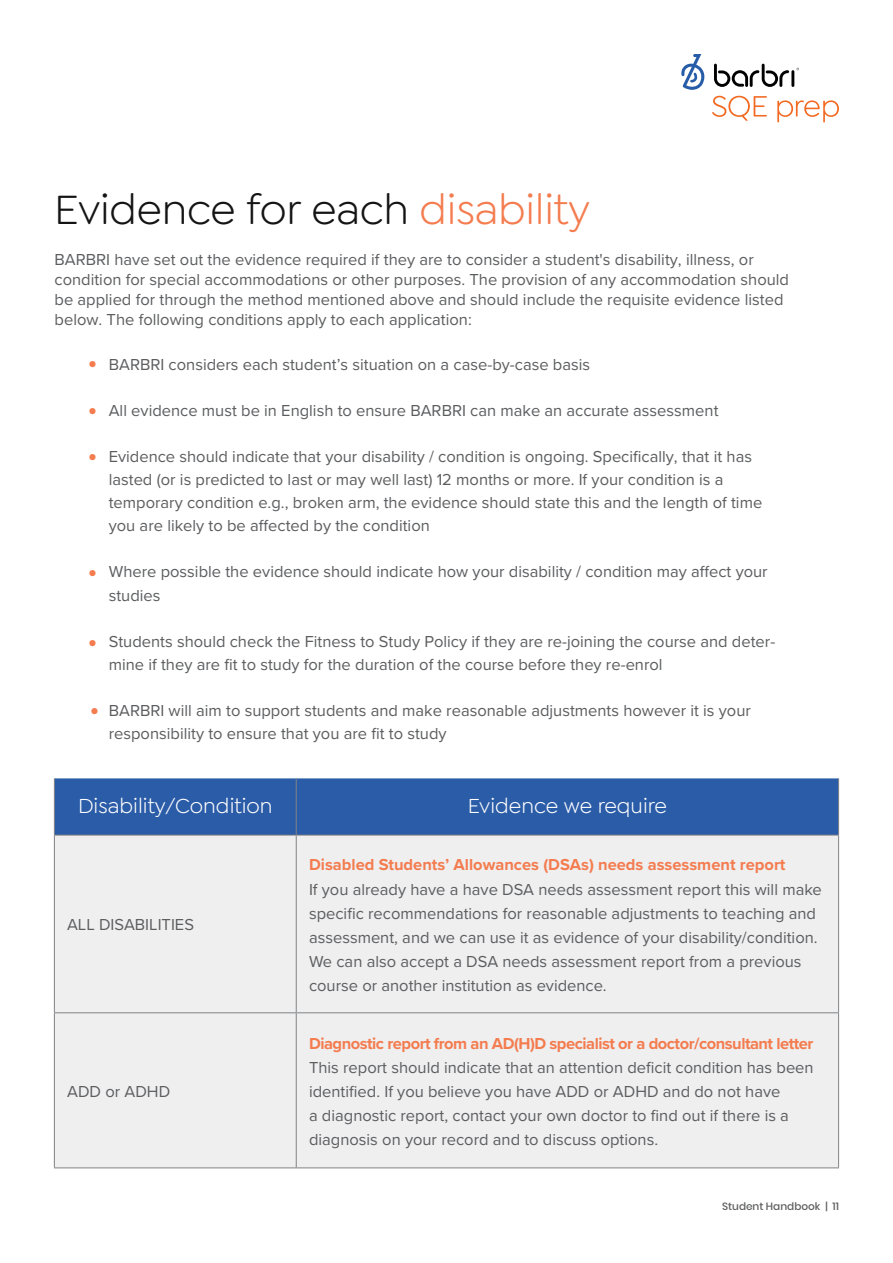
<style>
.page{position:relative;width:893px;height:1263px;background:#fff}
.page>*{position:absolute;margin:0;border:0;box-sizing:border-box;transform-origin:0 0}
.t1{font:43.5px "Goldplay";letter-spacing:-.005em;color:#141414}
.t2{font:21.6px "Goldplay";color:#fff}
.t3{font:16.5px/24px "Proxima Nova";color:#5c5d5f}
.t4{font:700 16.5px "Proxima Nova";letter-spacing:-.03em;color:#f47c4f}
.t5{font:700 16.5px "Proxima Nova";color:#f47c4f}
.t6{font:16.5px "Lato";color:#f47c4f}
.t7{font:500 10.5px "Poppins";color:#5e5f61}
.s1{color:#f47c4f}
.s2{font-family:"Lato";color:#f47c4f}
</style>
<div class="page">
<svg style="left:681px;top:54px;width:24px;height:36px"></svg>
<hr style="left:791px;top:70px;width:3px;height:17px;background:#000">
<svg style="left:714px;top:64px;width:75px;height:23px"></svg>
<svg style="left:712px;top:96px;width:55px;height:25px"></svg>
<svg style="left:777px;top:100px;width:62px;height:22px"></svg>
<div style="left:55px;top:778px;width:783px;height:57px;background:#2b5ca8"></div>
<div style="left:55px;top:836px;width:783px;height:331px;background:#efeff0"></div>
<hr style="left:54px;top:778px;width:1px;height:57px;background:#808285">
<hr style="left:296px;top:778px;width:1px;height:57px;background:#808285">
<hr style="left:838px;top:778px;width:1px;height:57px;background:#808285">
<hr style="left:54px;top:835px;width:242px;height:1px;background:#808285">
<hr style="left:54px;top:835px;width:1px;height:177px;background:#808285">
<hr style="left:296px;top:835px;width:543px;height:1px;background:#808285">
<hr style="left:296px;top:835px;width:1px;height:177px;background:#808285">
<hr style="left:838px;top:835px;width:1px;height:177px;background:#808285">
<hr style="left:54px;top:1012px;width:242px;height:1px;background:#808285">
<hr style="left:54px;top:1013px;width:1px;height:154px;background:#808285">
<hr style="left:296px;top:1012px;width:543px;height:1px;background:#808285">
<hr style="left:296px;top:1013px;width:1px;height:154px;background:#808285">
<hr style="left:838px;top:1013px;width:1px;height:154px;background:#808285">
<hr style="left:54px;top:1167px;width:242px;height:1px;background:#808285">
<hr style="left:296px;top:1167px;width:543px;height:1px;background:#808285">
<h1 class="t1" style="left:54px;top:186px;width:538px">Evidence for each <span class="s1">disability</span></h1>
<p class="t3" style="left:55px;top:249px;width:736px;line-height:19.8px">BARBRI have set out the evidence required if they are to consider a student's disability, illness, or condition for special accommodations or other purposes. The provision of any accommodation should be applied for through the method mentioned above and should include the requisite evidence listed below. The following conditions apply to each application:</p>
<p class="t3" style="left:88px;top:351px;width:504px"><span class="s2">•</span> BARBRI considers each student’s situation on a case-by-case basis</p>
<p class="t3" style="left:109px;top:397px;width:611px">All evidence must be in English to ensure BARBRI can make an accurate assessment</p>
<p class="t3" style="left:109px;top:444px;width:655px;line-height:23.1px">Evidence should indicate that your disability / condition is ongoing. Specifically, that it has lasted (or is predicted to last or may well last) 12 months or more. If your condition is a temporary condition e.g., broken arm, the evidence should state this and the length of time you are likely to be affected by the condition</p>
<p class="t3" style="left:109px;top:560px;width:660px;line-height:23.1px">Where possible the evidence should indicate how your disability / condition may affect your studies</p>
<p class="t3" style="left:109px;top:629px;width:668px;line-height:23.1px">Students should check the Fitness to Study Policy if they are re-joining the course and deter&shy;mine if they are fit to study for the duration of the course before they re-enrol</p>
<p class="t3" style="left:109px;top:698px;width:644px;line-height:23.1px">BARBRI will aim to support students and make reasonable adjustments however it is your responsibility to ensure that you are fit to study</p>
<p class="t6" style="left:88px;top:398px;width:11px">•</p>
<p class="t6" style="left:88px;top:444px;width:11px">•</p>
<p class="t6" style="left:88px;top:560px;width:11px">•</p>
<p class="t6" style="left:88px;top:630px;width:11px">•</p>
<p class="t6" style="left:90px;top:698px;width:11px">•</p>
<h2 class="t2" style="left:78px;top:794px;width:196px">Disability/Condition</h2>
<h2 class="t2" style="left:468px;top:794px;width:201px">Evidence we require</h2>
<p class="t3" style="left:67px;top:912px;width:128px">ALL DISABILITIES</p>
<p class="t3" style="left:67px;top:1079px;width:105px">ADD or ADHD</p>
<p class="t5" style="left:309px;top:853px;width:478px">Disabled Students’ Allowances (DSAs) needs assessment report</p>
<p class="t3" style="left:309px;top:876px;width:514px">If you already have a have DSA needs assessment report this will make specific recommendations for reasonable adjustments to teaching and assessment, and we can use it as evidence of your disability/condition.<br>We can also accept a DSA needs assessment report from a previous course or another institution as evidence.</p>
<p class="t4" style="left:309px;top:1031px;width:506px">Diagnostic report from an AD(H)D specialist or a doctor/consultant letter</p>
<p class="t3" style="left:309px;top:1055px;width:506px">This report should indicate that an attention deficit condition has been identified. If you believe you have ADD or ADHD and do not have<br>a diagnostic report, contact your own doctor to find out if there is a diagnosis on your record and to discuss options.</p>
<p class="t7" style="left:722px;top:1200px;width:118px">Student Handbook | 11</p>
</div>
